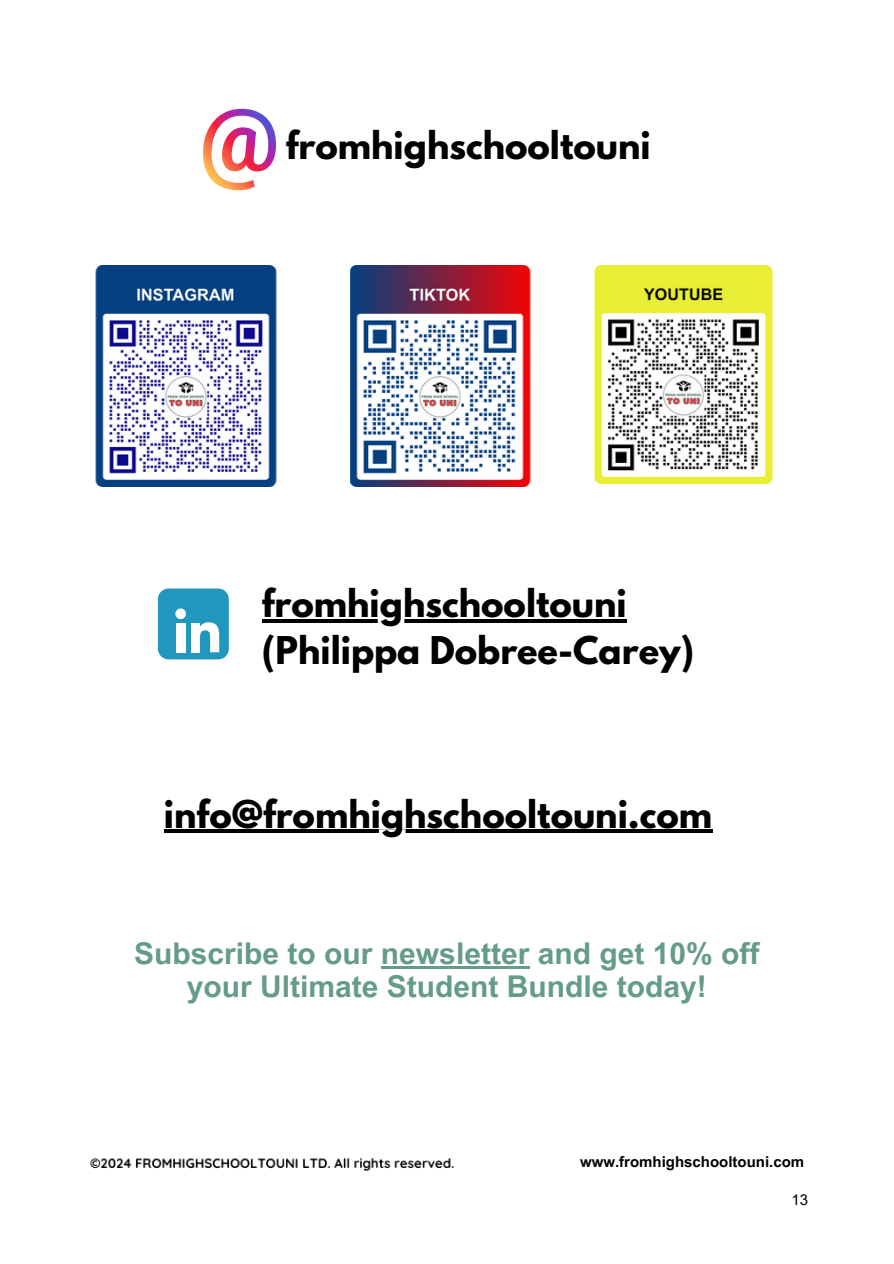
<style>
.page{position:relative;width:894px;height:1264px;background:#fff}
.page>*{position:absolute;margin:0;border:0;box-sizing:border-box;transform-origin:0 0}
.t1{font:700 33.9px/46.7px "League Spartan";color:#000}
.t2{font:700 30px/32.7px "Arial MT Pro";color:#649b8c;text-align:center}
.t3{font:700 15px "Arial MT Pro";color:#000}
.t4{font:15px "Arial MT Pro";color:#000}
</style>
<div class="page">
<img style="left:350px;top:265px;width:181px;height:221px">
<img style="left:95px;top:265px;width:182px;height:221px">
<img style="left:594px;top:265px;width:179px;height:219px">
<hr style="left:164px;top:829px;width:548px;height:4px;background:#000">
<div style="left:158px;top:588px;width:71px;height:71px;background:#2197bd;border-radius:11px"></div>
<svg style="left:175px;top:608px;width:11px;height:11px"></svg>
<div style="left:176px;top:623px;width:9px;height:29px;background:#fff"></div>
<div style="left:191px;top:623px;width:8px;height:29px;background:#fff"></div>
<svg style="left:199px;top:622px;width:21px;height:30px"></svg>
<hr style="left:262px;top:619px;width:364px;height:3px;background:#000">
<svg style="left:203px;top:109px;width:73px;height:81px"></svg>
<img style="left:90px;top:1157px;width:365px;height:14px">
<hr style="left:381px;top:966px;width:148px;height:2px;background:#649b8c">
<p class="t1" style="left:286px;top:126px;width:366px">fromhighschooltouni</p>
<p class="t1" style="left:262px;top:584px;width:434px">fromhighschooltouni (Philippa Dobree-Carey)</p>
<p class="t1" style="left:164px;top:795px;width:549px">info@fromhighschooltouni.com</p>
<h2 class="t2" style="left:134px;top:941px;width:626px">Subscribe to our newsletter and get 10% off your Ultimate Student Bundle today!</h2>
<h1 class="t3" style="left:580px;top:1155px;width:226px">www.fromhighschooltouni.com</h1>
<p class="t4" style="left:791px;top:1193px;width:18px">13</p>
</div>
